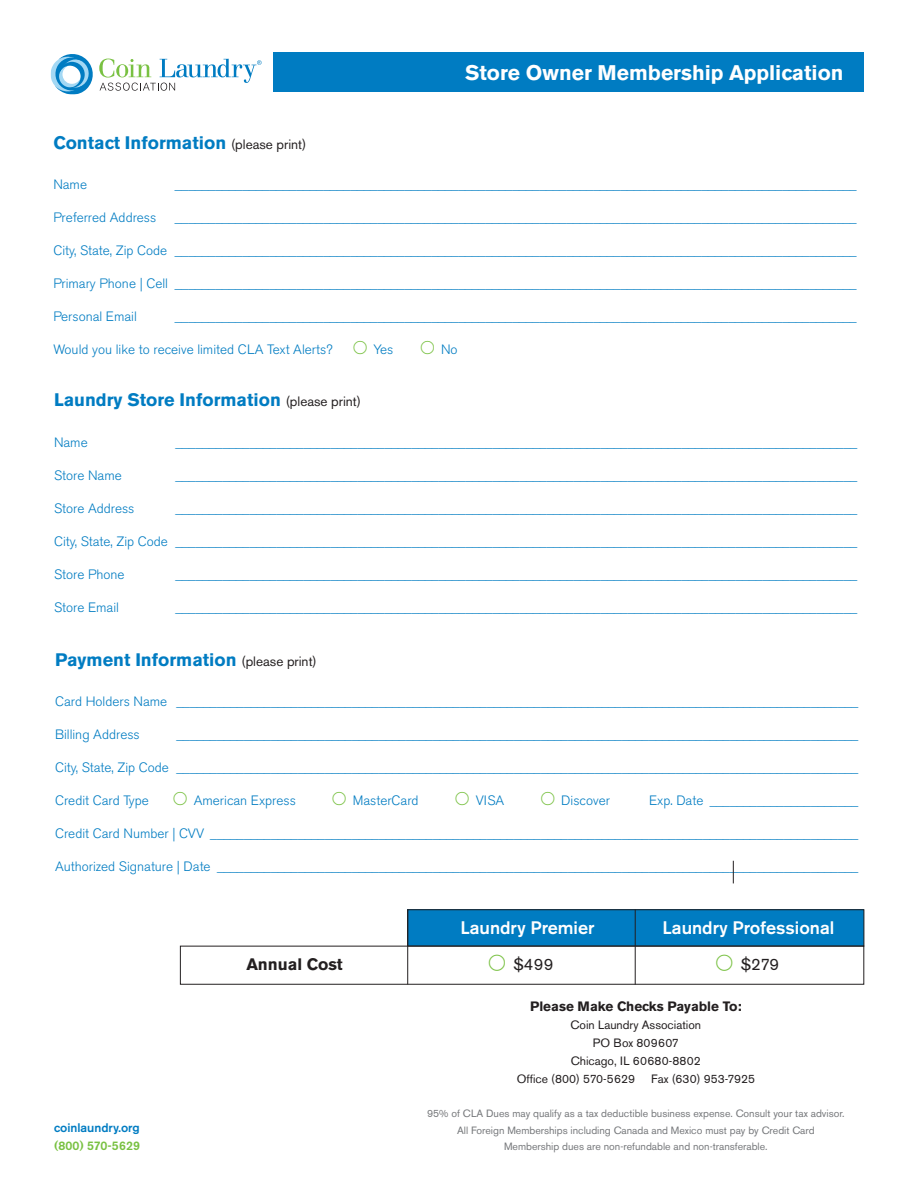
<style>
.page{position:relative;width:918px;height:1188px;background:#fff}
.page>*{position:absolute;margin:0;border:0;box-sizing:border-box;transform-origin:0 0}
.t1{font:700 21px "Akzidenz Grotesk BE";color:#fff}
.t2{font:700 18px "Akzidenz Grotesk BE";color:#007cc2}
.t3{font:500 18px "Akzidenz Grotesk BE";color:#fff}
.t4{font:700 16.5px "Akzidenz Grotesk BE";color:#231f20}
.t5{font:16.5px "Akzidenz Grotesk BE";color:#231f20}
.t6{font:300 13.5px "Akzidenz Grotesk BE";color:#007cc2}
.t7{font:700 13.5px "Akzidenz Grotesk BE";color:#231f20}
.t8{font:500 12.3px "Akzidenz Grotesk BE";color:#007cc2}
.t9{font:500 12.3px "Akzidenz Grotesk BE";color:#79c142}
.t10{font:12px "Akzidenz Grotesk BE";color:#231f20}
.t11{font:12px "Akzidenz Grotesk BE";letter-spacing:.02em;color:#231f20}
.t12{font:10.5px "Akzidenz Grotesk BE";color:#76787b}
.s1{font-weight:400;font-size:13.5px;color:#231f20}
</style>
<div class="page">
<div style="left:273px;top:53px;width:591px;height:39px;background:#007cc2"></div>
<svg style="left:51px;top:54px;width:211px;height:41px"></svg>
<div style="left:408px;top:910px;width:456px;height:36px;background:#007cc2"></div>
<div style="left:407px;top:909px;width:457px;height:37px;border:1px solid #231f20"></div>
<div style="left:180px;top:946px;width:684px;height:39px;border:1px solid #231f20"></div>
<hr style="left:635px;top:909px;width:1px;height:76px;background:#231f20">
<hr style="left:407px;top:909px;width:1px;height:75px;background:#231f20">
<svg style="left:733px;top:861px;width:1px;height:22px"></svg>
<p class="t1" style="left:465px;top:61px;width:380px">Store Owner Membership Application</p>
<p class="t2" style="left:53px;top:132px;width:255px">Contact Information <span class="s1">(please print)</span></p>
<p class="t6" style="left:53px;top:177px;width:35px">Name</p>
<p class="t6" style="left:175px;top:177px;width:683px">_____________________________________________________________________________________________________</p>
<p class="t6" style="left:53px;top:210px;width:105px">Preferred Address</p>
<p class="t6" style="left:175px;top:210px;width:683px">_____________________________________________________________________________________________________</p>
<p class="t6" style="left:53px;top:243px;width:805px">City, State, Zip Code _____________________________________________________________________________________________________</p>
<p class="t6" style="left:53px;top:276px;width:805px">Primary Phone | Cell _____________________________________________________________________________________________________</p>
<p class="t6" style="left:53px;top:309px;width:85px">Personal Email</p>
<p class="t6" style="left:175px;top:309px;width:683px">_____________________________________________________________________________________________________</p>
<p class="t6" style="left:53px;top:342px;width:281px">Would you like to receive limited CLA Text Alerts?</p>
<p class="t6" style="left:353px;top:342px;width:41px"><sup>q</sup> Yes</p>
<p class="t6" style="left:421px;top:342px;width:38px"><sup>q</sup> No</p>
<p class="t2" style="left:54px;top:389px;width:309px">Laundry Store Information <span class="s1">(please print)</span></p>
<p class="t6" style="left:54px;top:434px;width:35px">Name</p>
<p class="t6" style="left:175px;top:434px;width:683px">_____________________________________________________________________________________________________</p>
<p class="t6" style="left:54px;top:467px;width:69px">Store Name</p>
<p class="t6" style="left:175px;top:467px;width:683px">_____________________________________________________________________________________________________</p>
<p class="t6" style="left:54px;top:500px;width:82px">Store Address</p>
<p class="t6" style="left:175px;top:500px;width:683px">_____________________________________________________________________________________________________</p>
<p class="t6" style="left:54px;top:533px;width:805px">City, State, Zip Code _____________________________________________________________________________________________________</p>
<p class="t6" style="left:54px;top:566px;width:72px">Store Phone</p>
<p class="t6" style="left:175px;top:566px;width:683px">_____________________________________________________________________________________________________</p>
<p class="t6" style="left:54px;top:599px;width:66px">Store Email</p>
<p class="t6" style="left:175px;top:599px;width:683px">_____________________________________________________________________________________________________</p>
<p class="t2" style="left:55px;top:649px;width:263px">Payment Information <span class="s1">(please print)</span></p>
<p class="t6" style="left:55px;top:694px;width:805px">Card Holders Name _____________________________________________________________________________________________________</p>
<p class="t6" style="left:55px;top:727px;width:86px">Billing Address</p>
<p class="t6" style="left:177px;top:727px;width:683px">_____________________________________________________________________________________________________</p>
<p class="t6" style="left:55px;top:760px;width:805px">City, State, Zip Code _____________________________________________________________________________________________________</p>
<p class="t6" style="left:55px;top:793px;width:95px">Credit Card Type</p>
<p class="t6" style="left:174px;top:793px;width:124px"><sup>q</sup> American Express</p>
<p class="t6" style="left:333px;top:793px;width:88px"><sup>q</sup> MasterCard</p>
<p class="t6" style="left:456px;top:793px;width:50px"><sup>q</sup> VISA</p>
<p class="t6" style="left:541px;top:793px;width:70px"><sup>q</sup> Discover</p>
<p class="t6" style="left:649px;top:793px;width:211px">Exp. Date ______________________</p>
<p class="t6" style="left:55px;top:826px;width:805px">Credit Card Number | CVV ________________________________________________________________________________________________</p>
<p class="t6" style="left:55px;top:859px;width:805px">Authorized Signature | Date _______________________________________________________________________________________________</p>
<p class="t8" style="left:54px;top:1120px;width:87px">coinlaundry.org</p>
<p class="t9" style="left:54px;top:1138px;width:88px">(800) 570-5629</p>
<p class="t3" style="left:460px;top:917px;width:136px">Laundry Premier</p>
<p class="t3" style="left:663px;top:917px;width:173px">Laundry Professional</p>
<p class="t4" style="left:247px;top:955px;width:98px">Annual Cost</p>
<p class="t5" style="left:489px;top:954px;width:66px"><sup>q</sup> $499</p>
<p class="t5" style="left:716px;top:954px;width:64px"><sup>q</sup> $279</p>
<p class="t7" style="left:530px;top:998px;width:213px">Please Make Checks Payable To:</p>
<p class="t10" style="left:571px;top:1017px;width:132px">Coin Laundry Association</p>
<p class="t11" style="left:593px;top:1035px;width:88px">PO Box 809607</p>
<p class="t10" style="left:571px;top:1053px;width:131px">Chicago, IL 60680-8802</p>
<p class="t10" style="left:517px;top:1071px;width:120px">Office (800) 570-5629</p>
<p class="t10" style="left:651px;top:1071px;width:105px">Fax (630) 953-7925</p>
<p class="t12" style="left:427px;top:1107px;width:419px">95% of CLA Dues may qualify as a tax deductible business expense. Consult your tax advisor.</p>
<p class="t12" style="left:457px;top:1124px;width:359px">All Foreign Memberships including Canada and Mexico must pay by Credit Card</p>
<p class="t12" style="left:504px;top:1140px;width:265px">Membership dues are non-refundable and non-transferable.</p>
</div>
